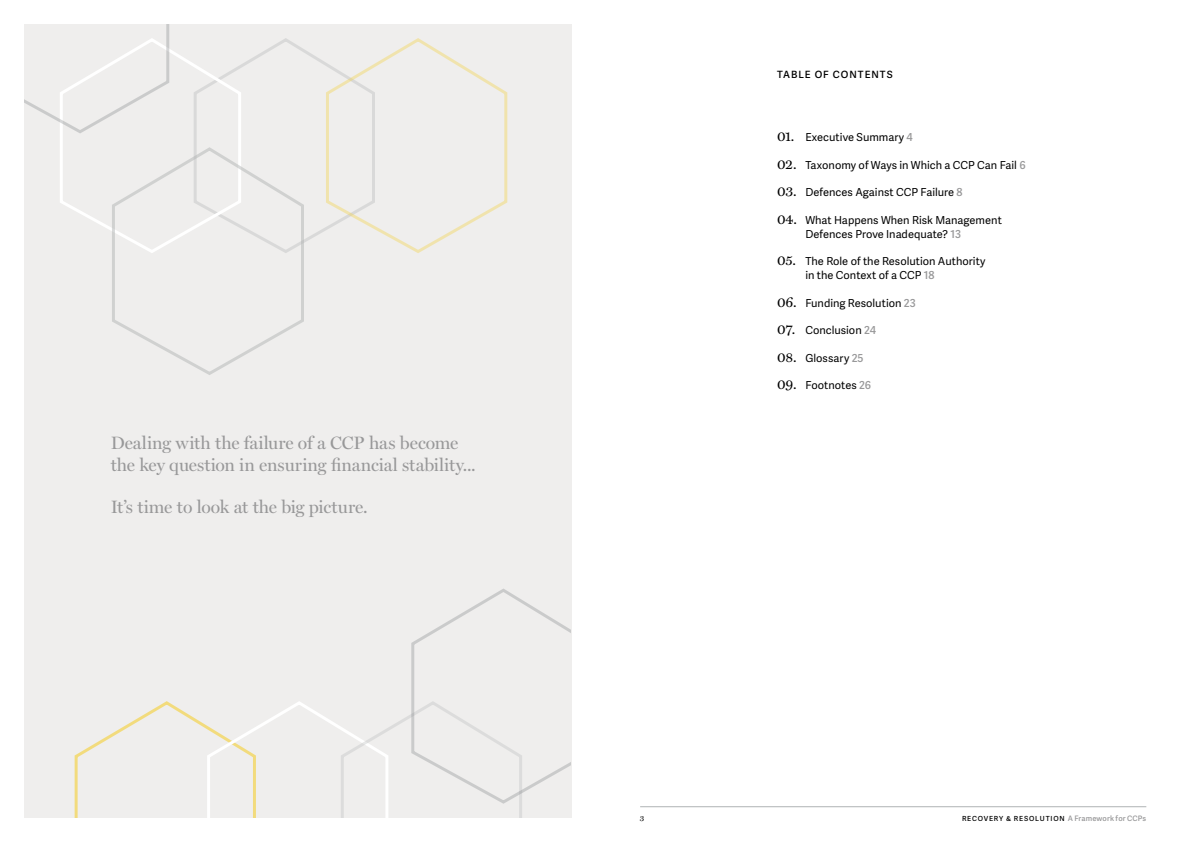
<style>
.page{position:relative;width:1191px;height:842px;background:#fff}
.page>*{position:absolute;margin:0;border:0;box-sizing:border-box;transform-origin:0 0}
.t1{font:18px/22px "Miller Display";color:#989899}
.t2{font:11px/14px "Adelle Sans";color:#000}
.t3{font:600 10px "Adelle Sans";letter-spacing:.105em;color:#000}
.t4{font:8px "Miller Text";color:#000}
.t5{font:600 7px "Adelle Sans";letter-spacing:.115em;color:#000}
.s1{font-family:"Miller Text";font-size:14px}
.s2{font-weight:600;color:#989899}
.s3{font-size:7.5px;color:#989899}
</style>
<div class="page">
<hr style="left:640px;top:806px;width:506px;height:1px;background:#b0b3b4">
<div style="left:24px;top:24px;width:547px;height:794px;background:#efeeed"></div>
<svg style="left:60px;top:36px;width:134px;height:195px"></svg>
<svg style="left:25px;top:25px;width:144px;height:108px"></svg>
<svg style="left:194px;top:38px;width:313px;height:215px"></svg>
<svg style="left:112px;top:147px;width:192px;height:228px"></svg>
<svg style="left:75px;top:588px;width:496px;height:229px"></svg>
<h1 class="t1" style="left:111px;top:432px;width:366px">Dealing with the failure of a CCP has become the key question in ensuring financial stability...</h1>
<h1 class="t1" style="left:111px;top:496px;width:259px">It’s time to look at the big picture.</h1>
<p class="t3" style="left:777px;top:68px;width:117px">TABLE OF CONTENTS</p>
<p class="t2" style="left:777px;top:130px;width:137px"><span class="s1">01.</span> Executive Summary <span class="s2">4</span></p>
<p class="t2" style="left:777px;top:158px;width:250px"><span class="s1">02.</span> Taxonomy of Ways in Which a CCP Can Fail <span class="s2">6</span></p>
<p class="t2" style="left:777px;top:185px;width:187px"><span class="s1">03.</span> Defences Against CCP Failure <span class="s2">8</span></p>
<p class="t2" style="left:805px;top:213px;width:198px;text-indent:-28px"><span class="s1">04.</span> What Happens When Risk Management<br>Defences Prove Inadequate? <span class="s2">13</span></p>
<p class="t2" style="left:805px;top:254px;width:182px;text-indent:-28px"><span class="s1">05.</span> The Role of the Resolution Authority in the Context of a CCP <span class="s2">18</span></p>
<p class="t2" style="left:777px;top:296px;width:140px"><span class="s1">06.</span> Funding Resolution <span class="s2">23</span></p>
<p class="t2" style="left:777px;top:323px;width:100px"><span class="s1">07.</span> Conclusion <span class="s2">24</span></p>
<p class="t2" style="left:777px;top:351px;width:88px"><span class="s1">08.</span> Glossary <span class="s2">25</span></p>
<p class="t2" style="left:777px;top:378px;width:96px"><span class="s1">09.</span> Footnotes <span class="s2">26</span></p>
<p class="t4" style="left:639px;top:814px;width:6px">3</p>
<p class="t5" style="left:962px;top:813px;width:186px">RECOVERY &amp; RESOLUTION <span class="s3">A Framework for CCPs</span></p>
</div>
